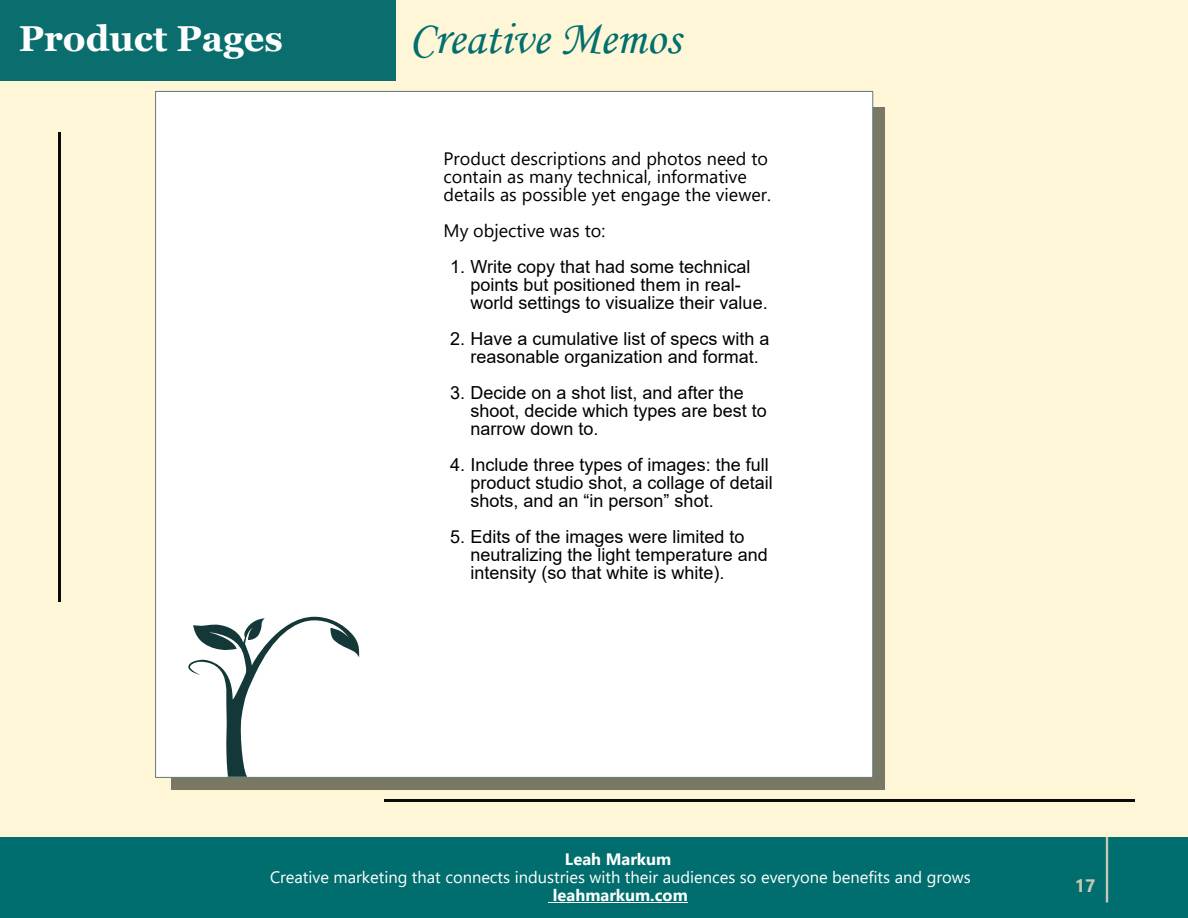
<style>
.page{position:relative;width:1188px;height:918px;background:#fff5d7}
.page>*{position:absolute;margin:0;border:0;box-sizing:border-box;transform-origin:0 0}
.t1{font:48px "Monotype Corsiva";color:#006f6d}
.t2{font:700 36px "Georgia";color:#fff}
.t3{font:18px "Arial";color:#000}
.t4{font:18px "Segoe UI";color:#000}
.t5{font:700 18px "Segoe UI";color:#c8c8b4}
.t6{font:16.5px "Segoe UI";color:#fff}
.t7{font:700 16.5px "Segoe UI";color:#fff}
</style>
<div class="page">
<div style="left:0;top:837px;width:1188px;height:81px;background:#006e6e"></div>
<hr style="left:1106px;top:837px;width:2px;height:65px;background:#c8c8b4">
<div style="left:0;top:0;width:396px;height:81px;background:#0a6e6e"></div>
<hr style="left:58px;top:132px;width:2px;height:470px;background:#0a0a0a">
<hr style="left:384px;top:799px;width:750px;height:3px;background:#0a0a0a">
<div style="left:171px;top:107px;width:714px;height:683px;background:#787864"></div>
<div style="left:155px;top:91px;width:718px;height:687px;background:#fff;border:1px solid #63787a"></div>
<svg style="left:188px;top:616px;width:173px;height:162px"></svg>
<hr style="left:548px;top:902px;width:140px;height:1px;background:#fff">
<p class="t2" style="left:19px;top:24px;width:266px">Product Pages</p>
<p class="t1" style="left:409px;top:20px;width:273px">Creative Memos</p>
<p class="t4" style="left:444px;top:151px;width:326px">Product descriptions and photos need to</p>
<p class="t4" style="left:444px;top:169px;width:305px">contain as many technical, informative</p>
<p class="t4" style="left:444px;top:187px;width:329px">details as possible yet engage the viewer.</p>
<p class="t4" style="left:444px;top:223px;width:163px">My objective was to:</p>
<p class="t3" style="left:450px;top:259px;width:302px">1. Write copy that had some technical</p>
<p class="t3" style="left:471px;top:277px;width:272px">points but positioned them in real-</p>
<p class="t3" style="left:471px;top:295px;width:299px">world settings to visualize their value.</p>
<p class="t3" style="left:450px;top:331px;width:321px">2. Have a cumulative list of specs with a</p>
<p class="t3" style="left:471px;top:349px;width:290px">reasonable organization and format.</p>
<p class="t3" style="left:450px;top:385px;width:295px">3. Decide on a shot list, and after the</p>
<p class="t3" style="left:471px;top:403px;width:298px">shoot, decide which types are best to</p>
<p class="t3" style="left:471px;top:421px;width:130px">narrow down to.</p>
<p class="t3" style="left:450px;top:457px;width:320px">4. Include three types of images: the full</p>
<p class="t3" style="left:471px;top:475px;width:304px">product studio shot, a collage of detail</p>
<p class="t3" style="left:471px;top:493px;width:245px">shots, and an “in person” shot.</p>
<p class="t3" style="left:450px;top:529px;width:296px">5. Edits of the images were limited to</p>
<p class="t3" style="left:471px;top:547px;width:299px">neutralizing the light temperature and</p>
<p class="t3" style="left:471px;top:565px;width:256px">intensity (so that white is white).</p>
<p class="t7" style="left:565px;top:853px;width:108px">Leah Markum</p>
<p class="t6" style="left:270px;top:871px;width:702px">Creative marketing that connects industries with their audiences so everyone benefits and grows</p>
<p class="t7" style="left:553px;top:889px;width:136px">leahmarkum.com</p>
<p class="t6" style="left:268px;top:871px;width:702px">Creative marketing that connects industries with their audiences so everyone benefits and grows</p>
<p class="t5" style="left:1075px;top:879px;width:22px">17</p>
</div>
